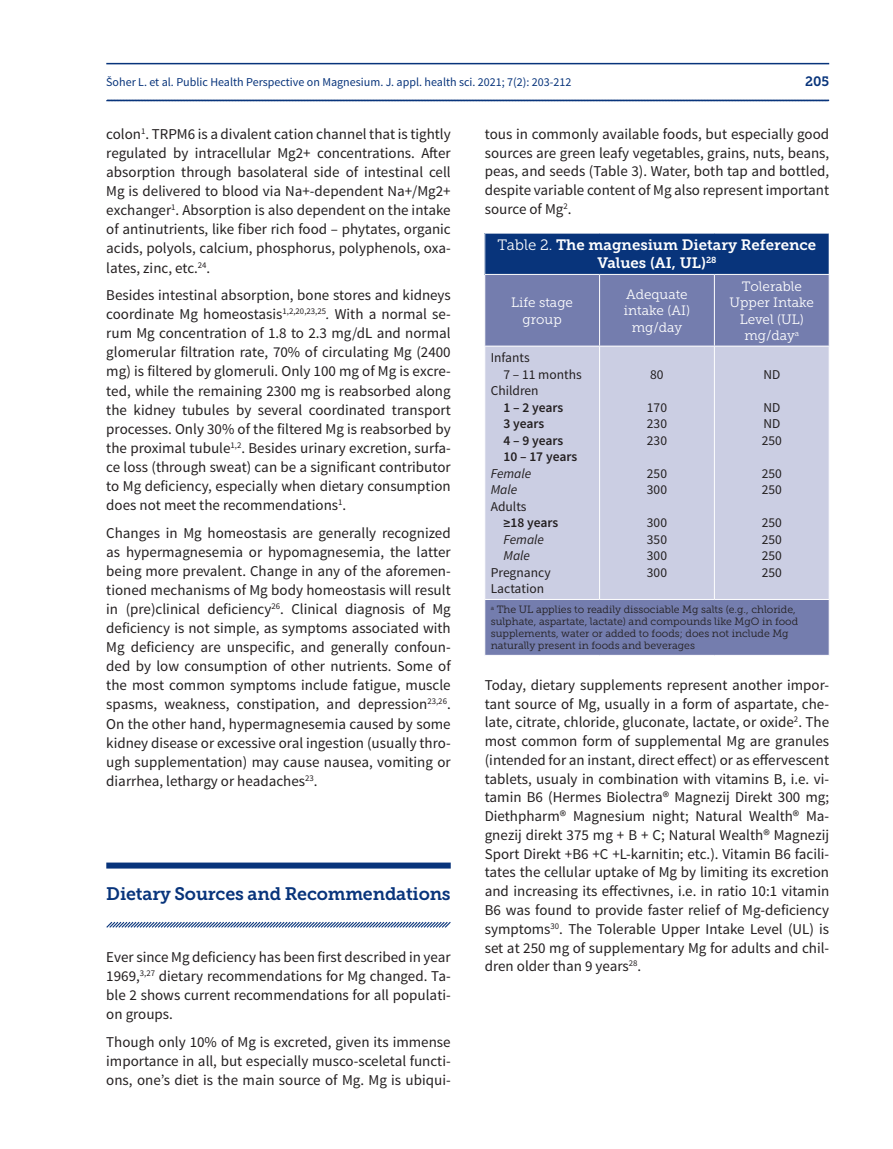
<style>
.page{position:relative;width:893px;height:1149px;background:#fff}
.page>*{position:absolute;margin:0;border:0;box-sizing:border-box;transform-origin:0 0}
.a{font:18px "Museo Slab 700";letter-spacing:-.01em;color:#08347b}
.text{font:15px/19px "Source Sans Pro";color:#231f20;text-align:justify}
.tablica_naslov{font:15px/18px "Museo Slab 700";color:#fff;text-align:center}
.tablica{font:13.5px "Source Sans Pro";color:#231f20}
.tablica-podnaslov{font:13.5px/16.5px "Museo Slab 300";color:#fff;text-align:center}
.tablica-2{font:600 13.5px "Source Sans Pro";letter-spacing:-.01em;color:#231f20}
.tablica-3{font:italic 13.5px "Source Sans Pro";color:#231f20}
.t1{font:13.5px "Museo Slab 700";color:#08347b}
.t2{font:12px "Source Sans Pro";color:#08347b}
.tablica-fus{font:10.5px/12px "Museo Slab 300";color:#231f20}
.s1{font-family:"Museo Slab 300"}
.s2{font-style:italic}
</style>
<div class="page">
<hr style="left:106px;top:63px;width:723px;height:1px;background:#08347b">
<svg style="left:106px;top:99px;width:723px;height:2px"></svg>
<div style="left:485px;top:233px;width:344px;height:41px;background:#08347b"></div>
<div style="left:485px;top:275px;width:344px;height:379px;background:#747dae"></div>
<div style="left:485px;top:346px;width:344px;height:253px;background:#cbcee3"></div>
<hr style="left:484px;top:233px;width:116px;height:1px;background:#fff">
<hr style="left:600px;top:233px;width:114px;height:1px;background:#fff">
<hr style="left:714px;top:233px;width:116px;height:1px;background:#fff">
<hr style="left:599px;top:275px;width:1px;height:70px;background:#fff">
<hr style="left:714px;top:275px;width:1px;height:70px;background:#fff">
<hr style="left:484px;top:345px;width:116px;height:1px;background:#fff">
<hr style="left:600px;top:345px;width:114px;height:1px;background:#fff">
<hr style="left:599px;top:346px;width:1px;height:253px;background:#fff">
<hr style="left:714px;top:345px;width:116px;height:1px;background:#fff">
<hr style="left:714px;top:346px;width:1px;height:253px;background:#fff">
<hr style="left:484px;top:599px;width:116px;height:1px;background:#fff">
<hr style="left:600px;top:599px;width:114px;height:1px;background:#fff">
<hr style="left:714px;top:599px;width:116px;height:1px;background:#fff">
<div style="left:106px;top:862px;width:345px;height:6px;background:#08347b"></div>
<svg style="left:106px;top:921px;width:345px;height:7px"></svg>
<p class="t2" style="left:106px;top:74px;width:467px">Šoher L. et al. Public Health Perspective on Magnesium. J. appl. health sci. 2021; 7(2): 203-212</p>
<p class="t1" style="left:805px;top:73px;width:26px">205</p>
<p class="text" style="left:485px;top:125px;width:346px">tous in commonly available foods, but especially good sources are green leafy vegetables, grains, nuts, beans, peas, and seeds (Table 3). Water, both tap and bottled, despite variable content of Mg also represent important source of Mg<sup>2</sup>.</p>
<p class="tablica_naslov" style="left:498px;top:236px;width:320px"><span class="s1">Table 2.</span> The magnesium Dietary Reference<br>Values (AI, UL)<sup>28</sup></p>
<p class="tablica-podnaslov" style="left:511px;top:294px;width:63px">Life stage group</p>
<p class="tablica-podnaslov" style="left:624px;top:286px;width:68px;text-align:left">Adequate intake (AI)</p>
<p class="text" style="left:106px;top:125px;width:346px">colon<sup>1</sup>. TRPM6 is a divalent cation channel that is tightly regulated by intracellular Mg2+ concentrations. After absorption through basolateral side of intestinal cell Mg is delivered to blood via Na+-dependent Na+/Mg2+ exchanger<sup>1</sup>. Absorption is also dependent on the intake of antinutrients, like fiber rich food – phytates, organic acids, polyols, calcium, phosphorus, polyphenols, oxa&shy;lates, zinc, etc.<sup>24</sup>.</p>
<p class="text" style="left:106px;top:286px;width:346px">Besides intestinal absorption, bone stores and kidneys coordinate Mg homeostasis<sup>1,2,20,23,25</sup><span class="s2">.</span> With a normal se&shy;rum Mg concentration of 1.8 to 2.3 mg/dL and normal glomerular filtration rate, 70% of circulating Mg (2400 mg) is filtered by glomeruli. Only 100 mg of Mg is excre&shy;ted, while the remaining 2300 mg is reabsorbed along the kidney tubules by several coordinated transport processes. Only 30% of the filtered Mg is reabsorbed by the proximal tubule<sup>1,2</sup>. Besides urinary excretion, surfa&shy;ce loss (through sweat) can be a significant contributor to Mg deficiency, especially when dietary consumption does not meet the recommendations<sup>1</sup>.</p>
<p class="text" style="left:106px;top:523px;width:346px">Changes in Mg homeostasis are generally recognized as hypermagnesemia or hypomagnesemia, the latter being more prevalent. Change in any of the aforemen&shy;tioned mechanisms of Mg body homeostasis will result in (pre)clinical deficiency<sup>26</sup>. Clinical diagnosis of Mg deficiency is not simple, as symptoms associated with Mg deficiency are unspecific, and generally confoun&shy;ded by low consumption of other nutrients. Some of the most common symptoms include fatigue, muscle spasms, weakness, constipation, and depression<sup>23,26</sup>.<br>On the other hand, hypermagnesemia caused by some kidney disease or excessive oral ingestion (usually thro&shy;ugh supplementation) may cause nausea, vomiting or diarrhea, lethargy or headaches<sup>23</sup>.</p>
<p class="tablica-podnaslov" style="left:730px;top:278px;width:86px">Tolerable<br>Upper Intake<br>Level (UL)</p>
<p class="tablica-podnaslov" style="left:744px;top:327px;width:56px">mg/day<sup>a</sup></p>
<p class="tablica-podnaslov" style="left:632px;top:319px;width:52px">mg/day</p>
<p class="tablica" style="left:491px;top:349px;width:41px">Infants</p>
<p class="tablica" style="left:503px;top:366px;width:80px">7 – 11 months</p>
<p class="tablica" style="left:491px;top:382px;width:49px">Children</p>
<p class="tablica-2" style="left:503px;top:398px;width:61px">1 – 2 years</p>
<p class="tablica-2" style="left:503px;top:415px;width:42px">3 years</p>
<p class="tablica-2" style="left:503px;top:431px;width:61px">4 – 9 years</p>
<p class="tablica-2" style="left:503px;top:448px;width:75px">10 – 17 years</p>
<p class="tablica-3" style="left:491px;top:465px;width:42px">Female</p>
<p class="tablica-3" style="left:491px;top:481px;width:28px">Male</p>
<p class="tablica" style="left:491px;top:498px;width:37px">Adults</p>
<p class="tablica-2" style="left:503px;top:514px;width:56px">≥18 years</p>
<p class="tablica-3" style="left:503px;top:531px;width:42px">Female</p>
<p class="tablica-3" style="left:503px;top:547px;width:28px">Male</p>
<p class="tablica" style="left:491px;top:564px;width:61px">Pregnancy</p>
<p class="tablica" style="left:491px;top:580px;width:55px">Lactation</p>
<p class="tablica" style="left:763px;top:366px;width:18px">ND</p>
<p class="tablica" style="left:763px;top:399px;width:18px">ND</p>
<p class="tablica" style="left:763px;top:415px;width:18px">ND</p>
<p class="tablica" style="left:762px;top:432px;width:22px">250</p>
<p class="tablica" style="left:762px;top:465px;width:22px">250</p>
<p class="tablica" style="left:762px;top:481px;width:22px">250</p>
<p class="tablica" style="left:762px;top:514px;width:22px">250</p>
<p class="tablica" style="left:762px;top:531px;width:22px">250</p>
<p class="tablica" style="left:762px;top:547px;width:22px">250</p>
<p class="tablica" style="left:762px;top:564px;width:22px">250</p>
<p class="tablica-fus" style="left:491px;top:603px;width:309px"><sup>a</sup> The UL applies to readily dissociable Mg salts (e.g., chloride, sulphate, aspartate, lactate) and compounds like MgO in food supplements, water or added to foods; does not include Mg naturally present in foods and beverages</p>
<p class="text" style="left:485px;top:675px;width:346px">Today, dietary supplements represent another impor&shy;tant source of Mg, usually in a form of aspartate, che&shy;late, citrate, chloride, gluconate, lactate, or oxide<sup>2</sup>. The most common form of supplemental Mg are granules (intended for an instant, direct effect) or as effervescent tablets, usualy in combination with vitamins B, i.e. vi&shy;tamin B6 (Hermes Biolectra® Magnezij Direkt 300 mg; Diethpharm® Magnesium night; Natural Wealth® Ma&shy;gnezij direkt 375 mg + B + C; Natural Wealth® Magnezij Sport Direkt +B6 +C +L-karnitin; etc.). Vitamin B6 facili&shy;tates the cellular uptake of Mg by limiting its excretion and increasing its effectivnes, i.e. in ratio 10:1 vitamin B6 was found to provide faster relief of Mg-deficiency symptoms<sup>30</sup>. The Tolerable Upper Intake Level (UL) is set at 250 mg of supplementary Mg for adults and chil&shy;dren older than 9 years<sup>28</sup>.</p>
<p class="tablica" style="left:650px;top:366px;width:15px">80</p>
<p class="tablica" style="left:647px;top:399px;width:22px">170</p>
<p class="tablica" style="left:647px;top:415px;width:22px">230</p>
<p class="tablica" style="left:647px;top:432px;width:22px">230</p>
<p class="tablica" style="left:647px;top:465px;width:22px">250</p>
<p class="tablica" style="left:647px;top:481px;width:22px">300</p>
<p class="tablica" style="left:647px;top:514px;width:22px">300</p>
<p class="tablica" style="left:647px;top:531px;width:22px">350</p>
<p class="tablica" style="left:647px;top:547px;width:22px">300</p>
<p class="tablica" style="left:647px;top:564px;width:22px">300</p>
<p class="a" style="left:106px;top:883px;width:346px">Dietary Sources and Recommendations</p>
<p class="text" style="left:106px;top:947px;width:346px">Ever since Mg deficiency has been first described in year 1969,<sup>3,27</sup> dietary recommendations for Mg changed. Ta&shy;ble 2 shows current recommendations for all populati&shy;on groups.</p>
<p class="text" style="left:106px;top:1032px;width:346px">Though only 10% of Mg is excreted, given its immense importance in all, but especially musco-sceletal functi&shy;ons, one’s diet is the main source of Mg. Mg is ubiqui-</p>
</div>
